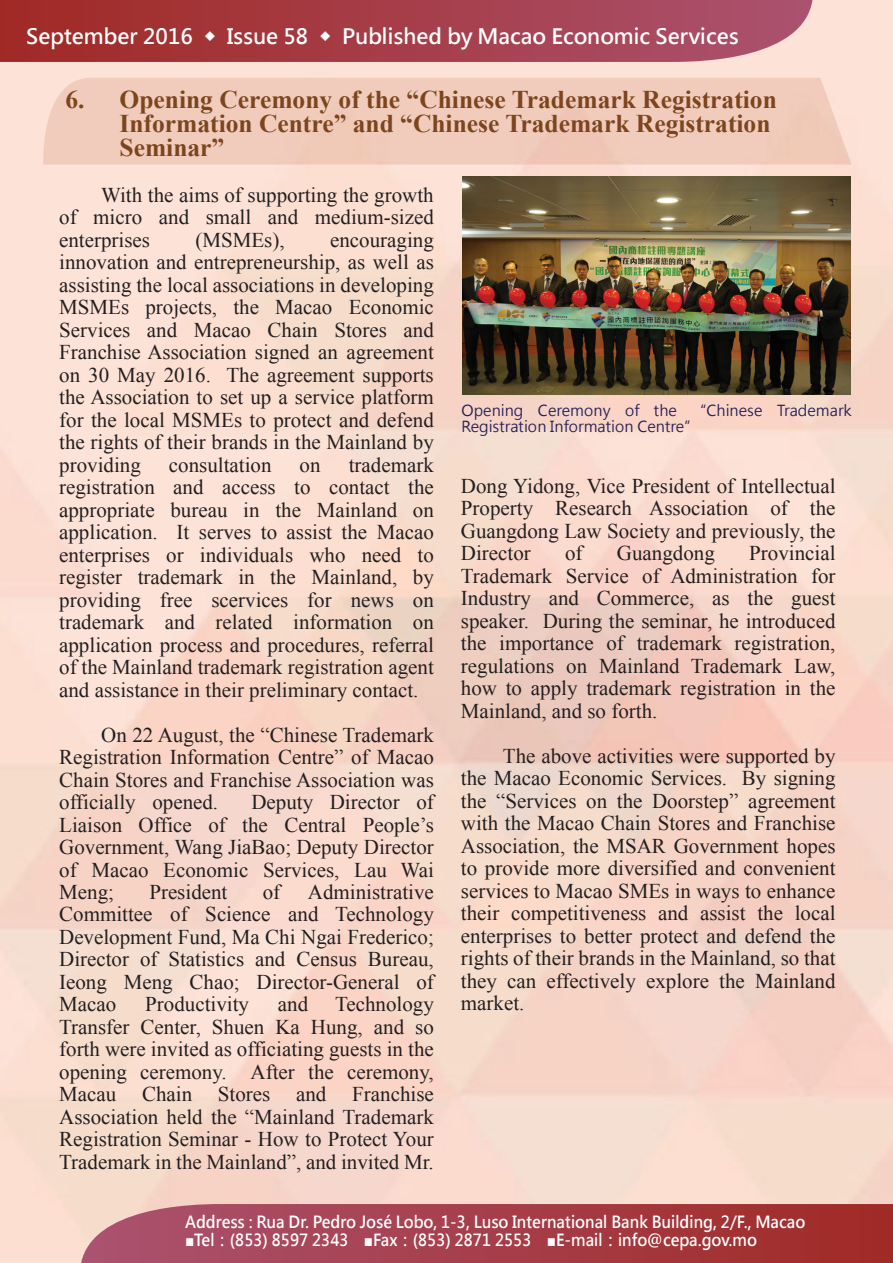
<style>
.page{position:relative;width:893px;height:1263px;background:#fff}
.page>*{position:absolute;margin:0;border:0;box-sizing:border-box;transform-origin:0 0}
.t1{font:700 25.5px/24px "Times New Roman";color:#7c451d}
.t2{font:21px/22.5px "Times New Roman";color:#231f20;text-align:justify}
.t3{font:700 21px "Microsoft Jheng Hei";color:#fff}
.t4{font:700 16.5px "Microsoft Jheng Hei";color:#fff;scale:.92 1}
.t5{font:15px/16.5px "Microsoft Jheng Hei";color:#242058}
.s1{font-family:"Adobe Ming Std";font-weight:300}
</style>
<div class="page">
<img style="left:0;top:0;width:893px;height:1263px">
<svg style="left:0;top:0;width:812px;height:62px;background:#a8424d"></svg>
<svg style="left:81px;top:1204px;width:812px;height:59px;background:#a8434d"></svg>
<div style="left:43px;top:78px;width:809px;height:87px;background:#f1ccbc"></div>
<img style="left:462px;top:177px;width:389px;height:218px">
<p class="t3" style="left:26px;top:23px;width:714px">September 2016 ◆ Issue 58 ◆ Published by Macao Economic Services</p>
<p class="t1" style="left:120px;top:87px;width:659px;text-indent:-54px">6. Opening Ceremony of the “Chinese Trademark Registration<br>Information Centre” and “Chinese Trademark Registration<br>Seminar”</p>
<p class="t2" style="left:59px;top:183px;width:376px"><span class="s1">　　</span>With the aims of supporting the growth of micro and small and medium-sized enterprises</p>
<p class="t2" style="left:59px;top:228px;width:376px;text-indent:271px">encouraging innovation and entrepreneurship, as well as assisting the local associations in developing MSMEs projects, the Macao Economic Services and Macao Chain Stores and Franchise Association signed an agreement on 30 May 2016. The agreement supports the Association to set up a service platform for the local MSMEs to protect and defend the rights of their brands in the Mainland by providing</p>
<p class="t2" style="left:195px;top:228px;width:91px">(MSMEs),</p>
<p class="t2" style="left:59px;top:453px;width:376px;text-indent:290px">trademark registration and access to contact the appropriate bureau in the Mainland on application. It serves to assist the Macao enterprises or individuals who need to register trademark in the Mainland, by providing free scervices for news on trademark and related information on application process and procedures, referral of the Mainland trademark registration agent and assistance in their preliminary contact.</p>
<p class="t2" style="left:59px;top:723px;width:376px"><span class="s1">　　</span>On 22 August, the “Chinese Trademark Registration Information Centre” of Macao Chain Stores and Franchise Association was officially opened.</p>
<p class="t2" style="left:169px;top:453px;width:104px">consultation</p>
<p class="t2" style="left:300px;top:453px;width:22px">on</p>
<p class="t2" style="left:59px;top:790px;width:376px;text-indent:192px">Deputy Director of Liaison Office of the Central People’s Government, Wang JiaBao; Deputy Director of Macao Economic Services, Lau Wai Meng;</p>
<p class="t2" style="left:59px;top:880px;width:376px;text-indent:249px">Administrative Committee of Science and Technology Development Fund, Ma Chi Ngai Frederico; Director of Statistics and Census Bureau, Ieong Meng Chao; Director-General of Macao</p>
<p class="t2" style="left:149px;top:880px;width:80px">President</p>
<p class="t2" style="left:263px;top:880px;width:19px">of</p>
<p class="t2" style="left:59px;top:993px;width:376px;text-indent:276px">Technology Transfer Center, Shuen Ka Hung, and so forth were invited as officiating guests in the opening ceremony. After the ceremony, Macau Chain Stores and Franchise Association held the “Mainland Trademark Registration Seminar - How to Protect Your Trademark in the Mainland”, and invited Mr.</p>
<p class="t2" style="left:145px;top:993px;width:105px">Productivity</p>
<p class="t2" style="left:278px;top:993px;width:32px">and</p>
<p class="t5" style="left:462px;top:402px;width:391px">Opening Ceremony of the “Chinese Trademark<br>Registration Information Centre”</p>
<p class="t2" style="left:461px;top:474px;width:376px">Dong Yidong, Vice President of Intellectual Property Research Association of the Guangdong Law Society and previously, the Director</p>
<p class="t2" style="left:461px;top:542px;width:376px;text-indent:288px">Provincial Trademark Service of Administration for Industry and Commerce, as the guest speaker. During the seminar, he introduced the importance of trademark registration, regulations on Mainland Trademark Law, how to apply trademark registration in the Mainland, and so forth.</p>
<p class="t2" style="left:461px;top:744px;width:376px"><span class="s1">　　</span>The above activities were supported by the Macao Economic Services. By signing the “Services on the Doorstep” agreement with the Macao Chain Stores and Franchise Association, the MSAR Government hopes to provide more diversified and convenient services to Macao SMEs in ways to enhance their competitiveness and assist the local enterprises to better protect and defend the rights of their brands in the Mainland, so that they can effectively explore the Mainland market.</p>
<p class="t2" style="left:565px;top:542px;width:19px">of</p>
<p class="t2" style="left:617px;top:542px;width:99px">Guangdong</p>
<p class="t4" style="left:185px;top:1211px;width:676px">Address : Rua Dr. Pedro José Lobo, 1-3, Luso International Bank Building, 2/F., Macao</p>
<p class="t4" style="left:185px;top:1229px;width:623px">■Tel：(853) 8597 2343　■Fax：(853) 2871 2553　■E-mail：info@cepa.gov.mo</p>
</div>
